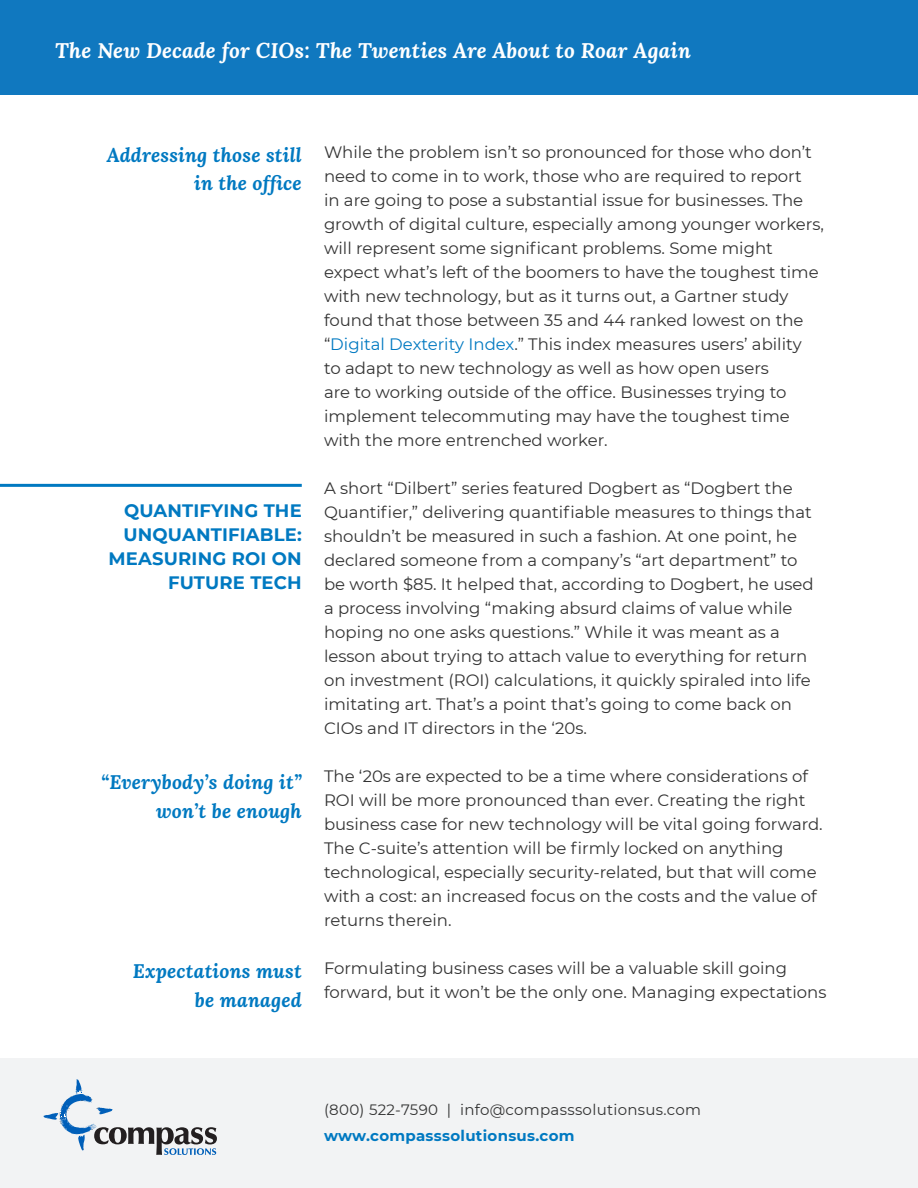
<style>
.page{position:relative;width:918px;height:1188px;background:#fff}
.page>*{position:absolute;margin:0;border:0;box-sizing:border-box;transform-origin:0 0}
.t1{font:italic 700 21px "Lora";letter-spacing:.01em;color:#fff}
.t2{font:italic 700 19.5px/28.5px "Lora";letter-spacing:.01em;color:#0079c1;text-align:right}
.t3{font:700 18px/24px "Montserrat";letter-spacing:.01em;color:#0079c1;text-align:right}
.t4{font:16.5px/24px "Montserrat";color:#333}
.t5{font:15px "Montserrat";letter-spacing:.02em;color:#333}
.t6{font:700 15px "Montserrat";letter-spacing:.02em;color:#0079c1}
.s1{color:#0079c1}
</style>
<div class="page">
<div style="left:0;top:0;width:918px;height:94px;background:#1078bf"></div>
<div style="left:0;top:1058px;width:918px;height:130px;background:#f2f3f4"></div>
<svg style="left:43px;top:1079px;width:174px;height:76px"></svg>
<hr style="left:0;top:484px;width:302px;height:3px;background:#0079c1">
<p class="t1" style="left:55px;top:36px;width:637px">The New Decade for CIOs: The Twenties Are About to Roar Again</p>
<p class="t2" style="left:107px;top:140px;width:196px">Addressing those still in the office</p>
<p class="t3" style="left:109px;top:497px;width:195px">QUANTIFYING THE<br>UNQUANTIFIABLE:<br>MEASURING ROI ON<br>FUTURE TECH</p>
<p class="t2" style="left:101px;top:767px;width:202px">“Everybody’s doing it” won’t be enough</p>
<p class="t2" style="left:133px;top:957px;width:171px">Expectations must be managed</p>
<p class="t4" style="left:324px;top:139px;width:502px">While the problem isn’t so pronounced for those who don’t need to come in to work, those who are required to report<br>in are going to pose a substantial issue for businesses. The growth of digital culture, especially among younger workers, will represent some significant problems. Some might expect what’s left of the boomers to have the toughest time with new technology, but as it turns out, a Gartner study found that those between 35 and 44 ranked lowest on the “<span class="s1">Digital Dexterity Index</span>.” This index measures users’ ability<br>to adapt to new technology as well as how open users<br>are to working outside of the office. Businesses trying to implement telecommuting may have the toughest time with the more entrenched worker.</p>
<p class="t4" style="left:324px;top:475px;width:491px">A short “Dilbert” series featured Dogbert as “Dogbert the Quantifier,” delivering quantifiable measures to things that shouldn’t be measured in such a fashion. At one point, he declared someone from a company’s “art department” to be worth $85. It helped that, according to Dogbert, he used a process involving “making absurd claims of value while hoping no one asks questions.” While it was meant as a lesson about trying to attach value to everything for return on investment (ROI) calculations, it quickly spiraled into life imitating art. That’s a point that’s going to come back on CIOs and IT directors in the ‘20s.</p>
<p class="t4" style="left:324px;top:763px;width:500px">The ‘20s are expected to be a time where considerations of ROI will be more pronounced than ever. Creating the right business case for new technology will be vital going forward.<br>The C-suite’s attention will be firmly locked on anything technological, especially security-related, but that will come with a cost: an increased focus on the costs and the value of returns therein.</p>
<p class="t4" style="left:324px;top:955px;width:504px">Formulating business cases will be a valuable skill going forward, but it won’t be the only one. Managing expectations</p>
<p class="t5" style="left:324px;top:1099px;width:379px">(800) 522-7590 | info@compasssolutionsus.com</p>
<p class="t6" style="left:324px;top:1125px;width:252px">www.compasssolutionsus.com</p>
</div>
